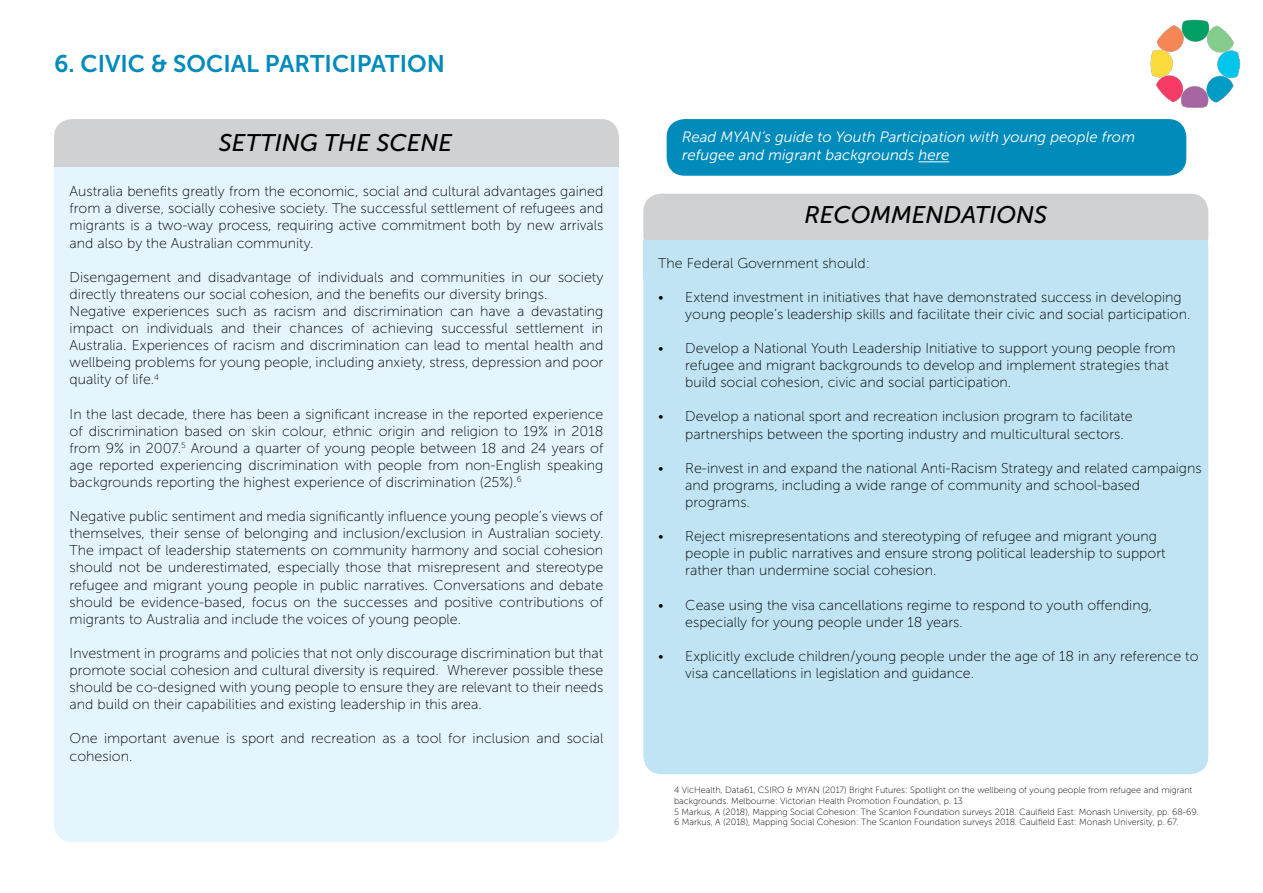
<style>
.page{position:relative;width:1263px;height:893px;background:#fff}
.page>*{position:absolute;margin:0;border:0;box-sizing:border-box;transform-origin:0 0}
.t1{font:italic 24px "Museo Sans 500";color:#000}
.t2{font:24px "Museo Sans 700";color:#008bbb}
.t3{font:italic 15px/18px "Museo Sans 300";color:#fff}
.t4{font:14.25px/17.1px "Museo Sans 100";color:#000}
.t5{font:9px/10.8px "Museo Sans 100";color:#000}
</style>
<div class="page">
<div style="left:54px;top:119px;width:565px;height:77px;background:#cfd1d2;border-radius:18px"></div>
<div style="left:54px;top:167px;width:565px;height:675px;background:#e4f5fe;border-radius:18px"></div>
<div style="left:54px;top:167px;width:565px;height:114px;background:#e4f5fe"></div>
<img style="left:1150px;top:19px;width:89px;height:89px">
<div style="left:667px;top:119px;width:519px;height:57px;background:#008bbb;border-radius:18px"></div>
<hr style="left:918px;top:161px;width:31px;height:1px;background:#fff">
<div style="left:643px;top:230px;width:565px;height:544px;background:#c0e4f3;border-radius:18px"></div>
<div style="left:643px;top:194px;width:565px;height:60px;background:#cfd1d2;border-radius:18px"></div>
<div style="left:643px;top:240px;width:565px;height:39px;background:#c0e4f3"></div>
<h1 class="t2" style="left:54px;top:50px;width:392px">6. CIVIC &amp; SOCIAL PARTICIPATION</h1>
<h1 class="t1" style="left:219px;top:130px;width:235px">SETTING THE SCENE</h1>
<p class="t4" style="left:70px;top:183px;width:535px;text-align:justify">Australia benefits greatly from the economic, social and cultural advantages gained from a diverse, socially cohesive society. The successful settlement of refugees and migrants is a two-way process, requiring active commitment both by new arrivals and also by the Australian community.</p>
<p class="t4" style="left:70px;top:268px;width:535px">Disengagement and disadvantage of individuals and communities in our society directly threatens our social cohesion, and the benefits our diversity brings.<br>Negative experiences such as racism and discrimination can have a devastating impact on individuals and their chances of achieving successful settlement in Australia. Experiences of racism and discrimination can lead to mental health and wellbeing problems for young people, including anxiety, stress, depression and poor quality of life.<sup>4</sup></p>
<p class="t4" style="left:70px;top:405px;width:535px;text-align:justify">In the last decade, there has been a significant increase in the reported experience of discrimination based on skin colour, ethnic origin and religion to 19% in 2018 from 9% in 2007.<sup>5</sup> Around a quarter of young people between 18 and 24 years of age reported experiencing discrimination with people from non-English speaking backgrounds reporting the highest experience of discrimination (25%).<sup>6</sup></p>
<p class="t4" style="left:70px;top:508px;width:535px;text-align:justify">Negative public sentiment and media significantly influence young people’s views of themselves, their sense of belonging and inclusion/exclusion in Australian society.<br>The impact of leadership statements on community harmony and social cohesion should not be underestimated, especially those that misrepresent and stereotype refugee and migrant young people in public narratives. Conversations and debate should be evidence-based, focus on the successes and positive contributions of migrants to Australia and include the voices of young people.</p>
<p class="t4" style="left:70px;top:645px;width:535px;text-align:justify">Investment in programs and policies that not only discourage discrimination but that promote social cohesion and cultural diversity is required. Wherever possible these should be co-designed with young people to ensure they are relevant to their needs and build on their capabilities and existing leadership in this area.</p>
<p class="t4" style="left:70px;top:730px;width:535px">One important avenue is sport and recreation as a tool for inclusion and social cohesion.</p>
<p class="t3" style="left:682px;top:128px;width:454px">Read MYAN’s guide to Youth Participation with young people from refugee and migrant backgrounds here</p>
<h1 class="t1" style="left:804px;top:201px;width:244px">RECOMMENDATIONS</h1>
<p class="t4" style="left:658px;top:254px;width:213px">The Federal Government should:</p>
<p class="t4" style="left:685px;top:288px;width:507px;text-indent:-27px">• Extend investment in initiatives that have demonstrated success in developing young people’s leadership skills and facilitate their civic and social participation.</p>
<p class="t4" style="left:685px;top:340px;width:492px;text-indent:-27px">• Develop a National Youth Leadership Initiative to support young people from refugee and migrant backgrounds to develop and implement strategies that build social cohesion, civic and social participation.</p>
<p class="t4" style="left:685px;top:408px;width:449px;text-indent:-27px">• Develop a national sport and recreation inclusion program to facilitate partnerships between the sporting industry and multicultural sectors.</p>
<p class="t4" style="left:685px;top:459px;width:518px;text-indent:-27px">• Re-invest in and expand the national Anti-Racism Strategy and related campaigns and programs, including a wide range of community and school-based programs.</p>
<p class="t4" style="left:685px;top:528px;width:482px;text-indent:-27px">• Reject misrepresentations and stereotyping of refugee and migrant young people in public narratives and ensure strong political leadership to support rather than undermine social cohesion.</p>
<p class="t4" style="left:685px;top:596px;width:469px;text-indent:-27px">• Cease using the visa cancellations regime to respond to youth offending, especially for young people under 18 years.</p>
<p class="t4" style="left:685px;top:648px;width:515px;text-indent:-27px">• Explicitly exclude children/young people under the age of 18 in any reference to visa cancellations in legislation and guidance.</p>
<p class="t5" style="left:674px;top:784px;width:526px">4 VicHealth, Data61, CSIRO &amp; MYAN (2017) Bright Futures: Spotlight on the wellbeing of young people from refugee and migrant backgrounds. Melbourne: Victorian Health Promotion Foundation, p. 13<br>5 Markus, A (2018), Mapping Social Cohesion: The Scanlon Foundation surveys 2018. Caulfield East: Monash University, pp. 68-69.<br>6 Markus, A (2018), Mapping Social Cohesion: The Scanlon Foundation surveys 2018. Caulfield East: Monash University, p. 67.</p>
</div>
